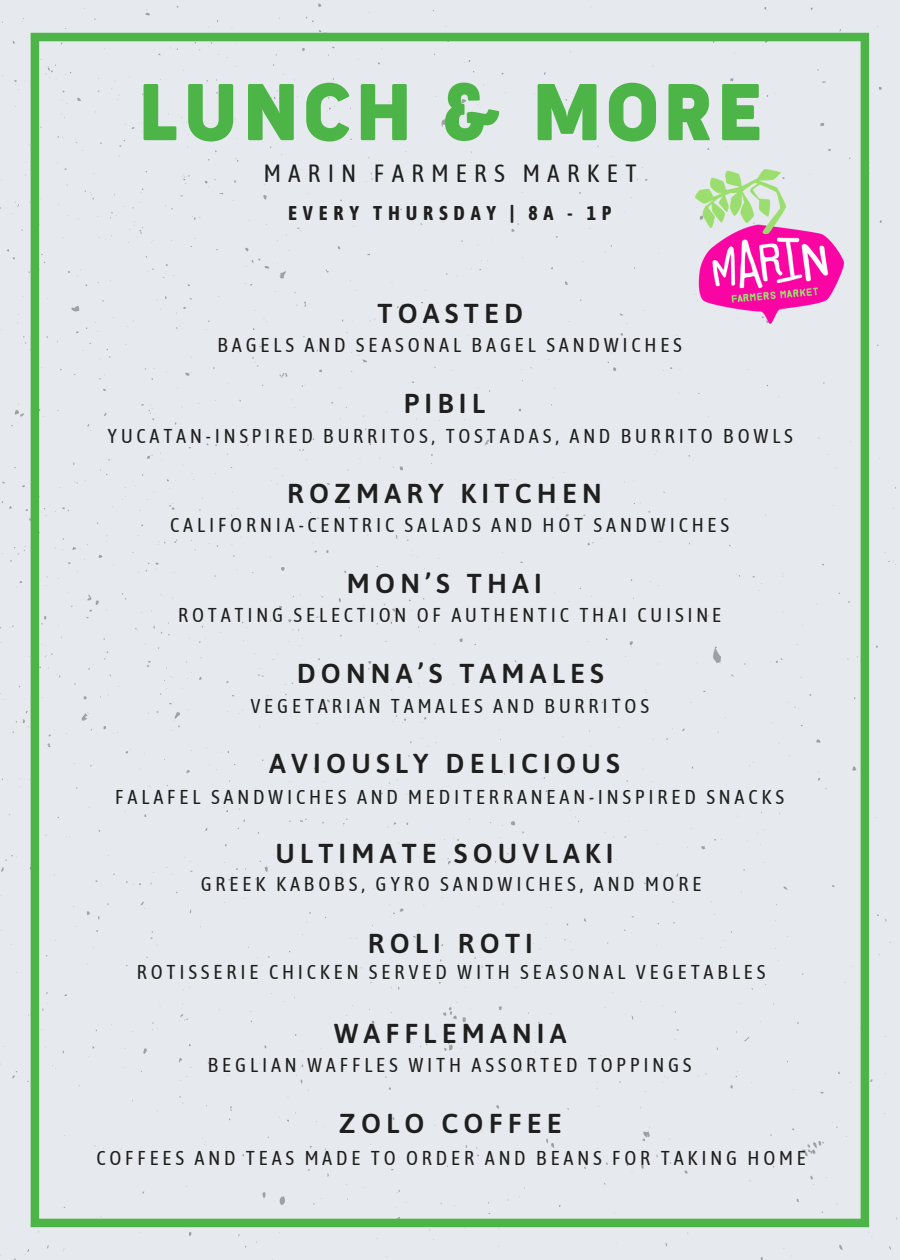
<style>
.page{position:relative;width:900px;height:1260px;background:#e6e9ed}
.page>*{position:absolute;margin:0;border:0;box-sizing:border-box;transform-origin:0 0}
.t1{font:75.75px "Cocogoose Narrow";letter-spacing:.05em;color:#4db547}
.t2{font:600 27.25px "Asap";letter-spacing:.19em;color:#1f1f1f}
.t3{font:24.75px "Asap Condensed";letter-spacing:.29em;color:#1f1f1f}
.t4{font:20px "Asap Condensed";letter-spacing:.19em;color:#1f1f1f}
.t5{font:700 19.75px "Asap Condensed";letter-spacing:.29em;color:#1f1f1f}
</style>
<div class="page">
<div style="left:31px;top:33px;width:838px;height:1194px;background:#e6e9ed"></div>
<img style="left:695px;top:170px;width:148px;height:154px">
<p class="t1" style="left:138px;top:66px;width:627px">LUNCH &amp; MORE</p>
<p class="t3" style="left:264px;top:159px;width:374px">MARIN FARMERS MARKET</p>
<p class="t5" style="left:288px;top:201px;width:325px">EVERY THURSDAY | 8A - 1P</p>
<p class="t2" style="left:378px;top:298px;width:147px">TOASTED</p>
<p class="t4" style="left:217px;top:333px;width:466px">BAGELS AND SEASONAL BAGEL SANDWICHES</p>
<p class="t2" style="left:404px;top:388px;width:83px">PIBIL</p>
<p class="t4" style="left:108px;top:424px;width:687px">YUCATAN-INSPIRED BURRITOS, TOSTADAS, AND BURRITO BOWLS</p>
<p class="t2" style="left:287px;top:478px;width:316px">ROZMARY KITCHEN</p>
<p class="t4" style="left:170px;top:514px;width:561px">CALIFORNIA-CENTRIC SALADS AND HOT SANDWICHES</p>
<p class="t2" style="left:347px;top:568px;width:197px">MON’S THAI</p>
<p class="t4" style="left:178px;top:603px;width:545px">ROTATING SELECTION OF AUTHENTIC THAI CUISINE</p>
<p class="t2" style="left:297px;top:658px;width:309px">DONNA’S TAMALES</p>
<p class="t4" style="left:250px;top:695px;width:400px">VEGETARIAN TAMALES AND BURRITOS</p>
<p class="t2" style="left:269px;top:748px;width:352px">AVIOUSLY DELICIOUS</p>
<p class="t4" style="left:115px;top:786px;width:670px">FALAFEL SANDWICHES AND MEDITERRANEAN-INSPIRED SNACKS</p>
<p class="t2" style="left:275px;top:838px;width:340px">ULTIMATE SOUVLAKI</p>
<p class="t4" style="left:201px;top:872px;width:502px">GREEK KABOBS, GYRO SANDWICHES, AND MORE</p>
<p class="t2" style="left:368px;top:928px;width:167px">ROLI ROTI</p>
<p class="t4" style="left:137px;top:960px;width:631px">ROTISSERIE CHICKEN SERVED WITH SEASONAL VEGETABLES</p>
<p class="t2" style="left:334px;top:1018px;width:234px">WAFFLEMANIA</p>
<p class="t4" style="left:208px;top:1054px;width:485px">BEGLIAN WAFFLES WITH ASSORTED TOPPINGS</p>
<p class="t2" style="left:339px;top:1108px;width:224px">ZOLO COFFEE</p>
<p class="t4" style="left:96px;top:1146px;width:711px">COFFEES AND TEAS MADE TO ORDER AND BEANS FOR TAKING HOME</p>
</div>
